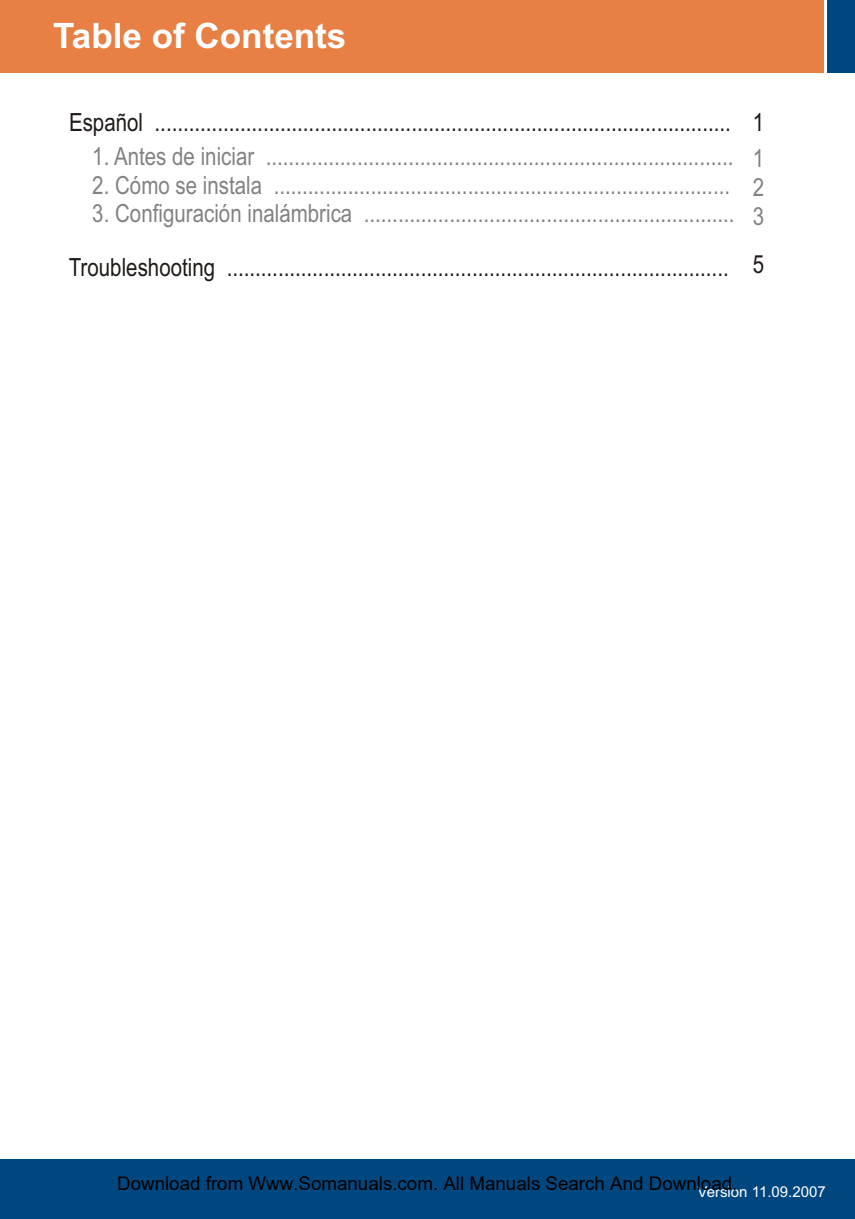
<style>
.page{position:relative;width:855px;height:1219px;background:#fff}
.page>*{position:absolute;margin:0;border:0;box-sizing:border-box;transform-origin:0 0}
.t1{font:900 37.5px "Arial";color:#fff}
.t2{font:700 35px "Arial";color:#fff}
.t3{font:25px/28.8px "Arial Narrow";color:#828282;text-align:justify}
.t4{font:25px "Arial Narrow";color:#1f1a17}
.t5{font:18.75px "Arial";color:#000}
.t6{font:15px "Arial";color:#fff}
</style>
<div class="page">
<div style="left:0;top:1159px;width:854px;height:60px;background:#004780"></div>
<div style="left:0;top:0;width:823px;height:72px;background:#e88045"></div>
<div style="left:826px;top:0;width:28px;height:72px;background:#004780"></div>
<h2 class="t2" style="left:53px;top:22px;width:294px">Table of Contents</h2>
<h1 class="t1" style="left:47px;top:33px;width:367px">Table of Contents</h1>
<p class="t4" style="left:69px;top:113px;width:696px">Español ..................................................................................................... 1</p>
<p class="t3" style="left:752px;top:146px;width:13px">1<br>2<br>3</p>
<p class="t3" style="left:92px;top:144px;width:642px">1. Antes de iniciar ..................................................................................</p>
<p class="t3" style="left:92px;top:173px;width:639px">2. Cómo se instala ................................................................................</p>
<p class="t3" style="left:92px;top:201px;width:643px">3. Configuración inalámbrica .................................................................</p>
<p class="t4" style="left:69px;top:258px;width:696px">Troubleshooting ........................................................................................ 5</p>
<p class="t5" style="left:117px;top:1173px;width:621px">Download from Www.Somanuals.com. All Manuals Search And Download.</p>
<p class="t6" style="left:697px;top:1186px;width:130px">Version 11.09.2007</p>
</div>
